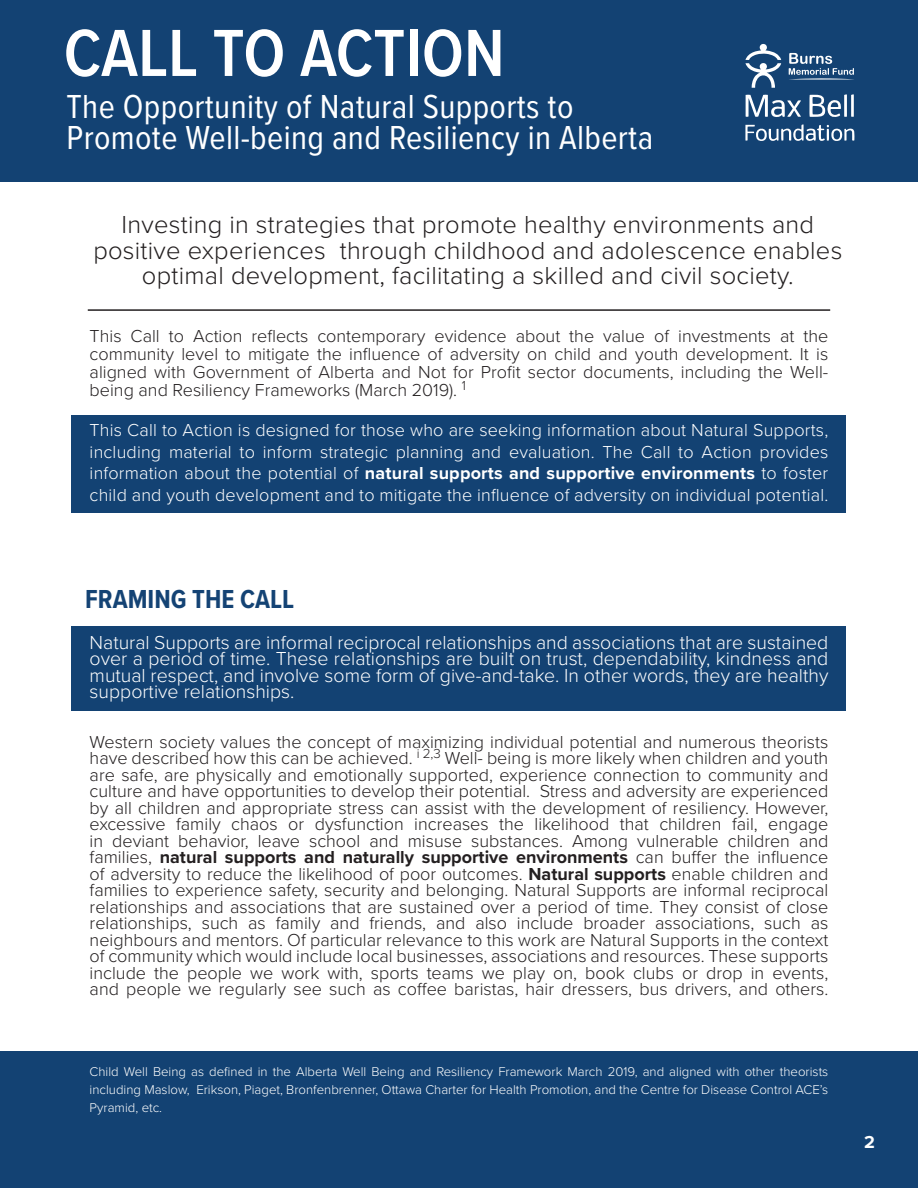
<style>
.page{position:relative;width:918px;height:1188px;background:#fff}
.page>*{position:absolute;margin:0;border:0;box-sizing:border-box;transform-origin:0 0}
.TitleWhite{font:600 69px "Proxima Nova Cond";color:#fff}
.Subtitle{font:34.5px "Proxima Nova Cond";letter-spacing:.01em;color:#fff}
.TitleColour{font:700 27px "Proxima Nova Cond";color:#144374}
.TitleColour-2{font:300 25.5px/25.5px "Proxima Nova";letter-spacing:.01em;color:#231f20;text-align:center}
.TitleColour-3{font:300 19.5px/16.5px "Proxima Nova";color:#fff;text-align:justify}
.TitleColour-4{font:300 18px/16.5px "Proxima Nova";color:#231f20;text-align:justify}
.TitleColour-5{font:300 18px/21.6px "Proxima Nova";letter-spacing:.01em;color:#fff;text-align:justify}
.Body{font:300 18px/18px "Proxima Nova";color:#231f20;text-align:justify}
.t1{font:700 18px "Proxima Nova";color:#fff}
.Body-2{font:300 13.2px/18px "Proxima Nova";color:#fff;text-align:justify}
.s1{font-weight:700}
</style>
<div class="page">
<div style="left:0;top:0;width:918px;height:181px;background:#134273"></div>
<svg style="left:746px;top:95px;width:55px;height:22px"></svg>
<svg style="left:809px;top:94px;width:45px;height:23px"></svg>
<svg style="left:745px;top:124px;width:110px;height:17px"></svg>
<svg style="left:745px;top:44px;width:36px;height:44px"></svg>
<svg style="left:789px;top:53px;width:65px;height:27px"></svg>
<div style="left:0;top:1051px;width:918px;height:137px;background:#134273"></div>
<div style="left:72px;top:416px;width:774px;height:97px;background:#134273"></div>
<hr style="left:88px;top:309px;width:742px;height:2px;background:#231f20">
<div style="left:72px;top:626px;width:774px;height:85px;background:#134273"></div>
<p class="TitleWhite" style="left:64px;top:2px;width:443px">CALL TO ACTION</p>
<p class="Subtitle" style="left:67px;top:81px;width:508px">The Opportunity of Natural Supports to</p>
<p class="Subtitle" style="left:67px;top:112px;width:588px">Promote Well-being and Resiliency in Alberta</p>
<p class="TitleColour-2" style="left:93px;top:210px;width:751px">Investing in strategies that promote healthy environments and positive experiences through childhood and adolescence enables optimal development, facilitating a skilled and civil society.</p>
<p class="Body" style="left:90px;top:326px;width:740px">This Call to Action reflects contemporary evidence about the value of investments at the community level to mitigate the influence of adversity on child and youth development. It is aligned with Government of Alberta and Not for Profit sector documents, including the Well&shy;being and Resiliency Frameworks (March 2019). <sup>1</sup></p>
<p class="TitleColour-5" style="left:90px;top:418px;width:740px">This Call to Action is designed for those who are seeking information about Natural Supports, including material to inform strategic planning and evaluation. The Call to Action provides information about the potential of <span class="s1">natural supports and supportive environments</span> to foster child and youth development and to mitigate the influence of adversity on individual potential.</p>
<p class="TitleColour" style="left:85px;top:580px;width:210px">FRAMING THE CALL</p>
<p class="TitleColour-3" style="left:90px;top:633px;width:740px">Natural Supports are informal reciprocal relationships and associations that are sustained over a period of time. These relationships are built on trust, dependability, kindness and mutual respect, and involve some form of give-and-take. In other words, they are healthy supportive relationships.</p>
<p class="TitleColour-4" style="left:90px;top:733px;width:740px">Western society values the concept of maximizing individual potential and numerous theorists have described how this can be achieved. <sup>i</sup> <sup>2,3</sup> Well- being is more likely when children and youth are safe, are physically and emotionally supported, experience connection to community and culture and have opportunities to develop their potential. Stress and adversity are experienced by all children and appropriate stress can assist with the development of resiliency. However, excessive family chaos or dysfunction increases the likelihood that children fail, engage in deviant behavior, leave school and misuse substances. Among vulnerable children and families, <span class="s1">natural supports and naturally supportive environments</span> can buffer the influence of adversity to reduce the likelihood of poor outcomes. <span class="s1">Natural supports</span> enable children and families to experience safety, security and belonging. Natural Supports are informal reciprocal relationships and associations that are sustained over a period of time. They consist of close relationships, such as family and friends, and also include broader associations, such as neighbours and mentors. Of particular relevance to this work are Natural Supports in the context of community which would include local businesses, associations and resources. These supports include the people we work with, sports teams we play on, book clubs or drop in events, and people we regularly see such as coffee baristas, hair dressers, bus drivers, and others.</p>
<p class="Body-2" style="left:90px;top:1061px;width:740px">Child Well Being as defined in the Alberta Well Being and Resiliency Framework March 2019, and aligned with other theorists including Maslow, Erikson, Piaget, Bronfenbrenner, Ottawa Charter for Health Promotion, and the Centre for Disease Control ACE’s Pyramid, etc.</p>
<p class="t1" style="left:864px;top:1129px;width:12px">2</p>
</div>
